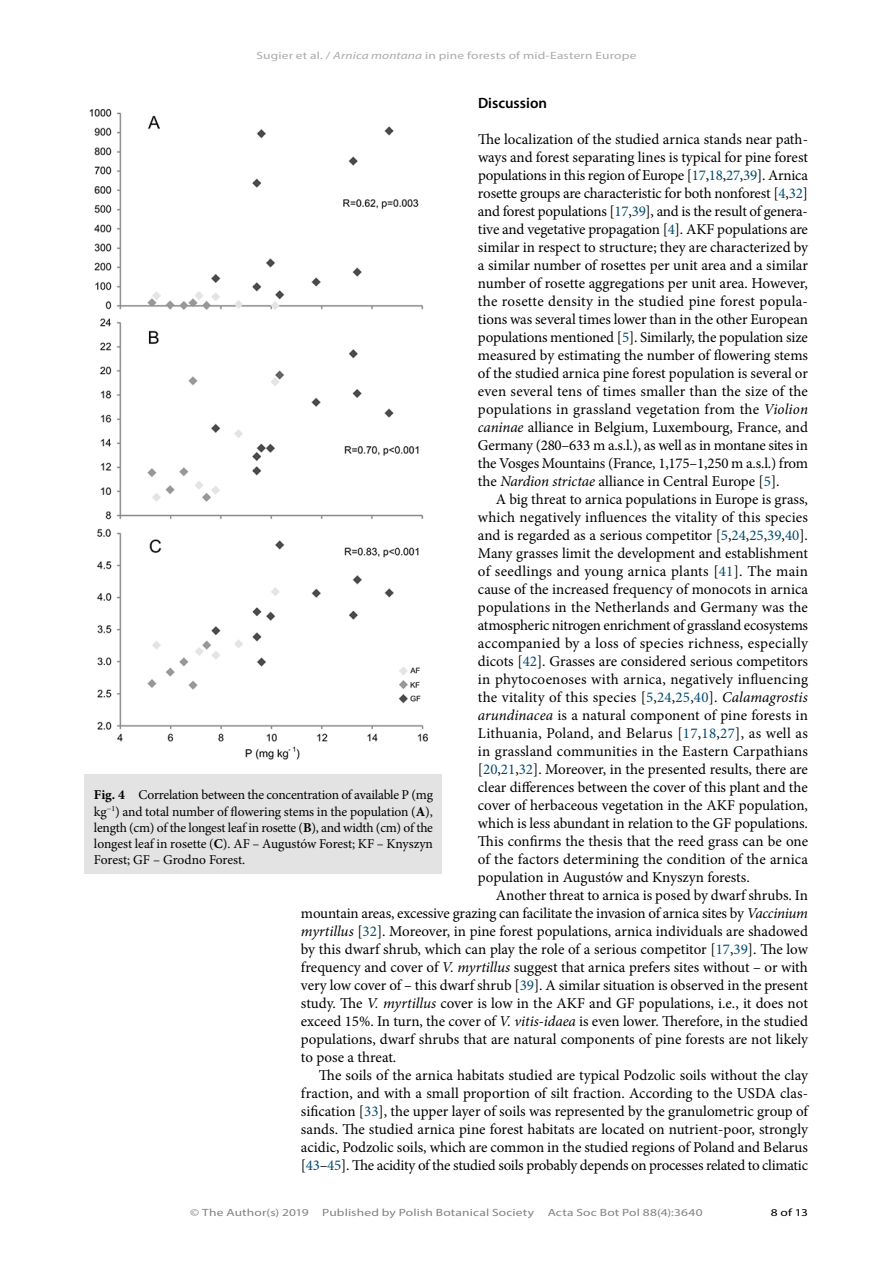
<style>
.page{position:relative;width:893px;height:1263px;background:#fff}
.page>*{position:absolute;margin:0;border:0;box-sizing:border-box;transform-origin:0 0}
.Body_text___first_li{font:15px/18px "Minion Pro";letter-spacing:-.01em;color:#000;text-align:justify}
.Body_text{font:15px/18px "Minion Pro";letter-spacing:-.01em;color:#000;text-align:justify}
.t1{font:600 15px "Myriad Pro";color:#000}
.t2{font:13.5px/16.2px "Minion Pro";letter-spacing:-.005em;color:#000;text-align:justify}
.t3{font:10.5px "Myriad Pro Regular 3";letter-spacing:.015em;color:#828282;scale:1.28 1}
.t4{font:10.5px "Myriad Pro Regular 3";letter-spacing:.015em;color:#aaa;scale:1.28 1}
.t5{font:10.5px "Myriad Pro";color:#000;scale:1.28 1}
.s1{font-family:"Myriad Pro";font-style:italic}
.s2{color:#004b6f}
.s3{font-style:italic}
.s4{font-weight:700}
</style>
<div class="page">
<img style="left:89px;top:109px;width:339px;height:651px">
<div style="left:85px;top:774px;width:357px;height:99px;background:#e2e3e2"></div>
<p class="t4" style="left:256px;top:49px;width:298px">Sugier et al. / <span class="s1">Arnica montana</span> in pine forests of mid-Eastern Europe</p>
<p class="t1" style="left:478px;top:93px;width:71px">Discussion</p>
<p class="Body_text" style="left:478px;top:130px;width:332px">The localization of the studied arnica stands near path&shy;ways and forest separating lines is typical for pine forest populations in this region of Europe [<span class="s2">17</span>,<span class="s2">18</span>,<span class="s2">27</span>,<span class="s2">39</span>]. Arnica rosette groups are characteristic for both nonforest [<span class="s2">4</span>,<span class="s2">32</span>] and forest populations [<span class="s2">17</span>,<span class="s2">39</span>], and is the result of genera&shy;tive and vegetative propagation [<span class="s2">4</span>]. AKF populations are similar in respect to structure; they are characterized by a similar number of rosettes per unit area and a similar number of rosette aggregations per unit area. However, the rosette density in the studied pine forest popula&shy;tions was several times lower than in the other European populations mentioned [<span class="s2">5</span>]. Similarly, the population size measured by estimating the number of flowering stems of the studied arnica pine forest population is several or even several tens of times smaller than the size of the populations in grassland vegetation from the <span class="s3">Violion caninae</span> alliance in Belgium, Luxembourg, France, and Germany (280–633 m a.s.l.), as well as in montane sites in the Vosges Mountains (France, 1,175–1,250 m a.s.l.) from the <span class="s3">Nardion strictae</span> alliance in Central Europe [<span class="s2">5</span>].</p>
<p class="Body_text___first_li" style="left:478px;top:490px;width:332px;text-indent:18px">A big threat to arnica populations in Europe is grass, which negatively influences the vitality of this species and is regarded as a serious competitor [<span class="s2">5</span>,<span class="s2">24</span>,<span class="s2">25</span>,<span class="s2">39</span>,<span class="s2">40</span>].<br>Many grasses limit the development and establishment of seedlings and young arnica plants [<span class="s2">41</span>]. The main cause of the increased frequency of monocots in arnica populations in the Netherlands and Germany was the atmospheric nitrogen enrichment of grassland ecosystems accompanied by a loss of species richness, especially dicots [<span class="s2">42</span>]. Grasses are considered serious competitors in phytocoenoses with arnica, negatively influencing the vitality of this species [<span class="s2">5</span>,<span class="s2">24</span>,<span class="s2">25</span>,<span class="s2">40</span>]. <span class="s3">Calamagrostis arundinacea</span> is a natural component of pine forests in Lithuania, Poland, and Belarus [<span class="s2">17</span>,<span class="s2">18</span>,<span class="s2">27</span>], as well as in grassland communities in the Eastern Carpathians [<span class="s2">20</span>,<span class="s2">21</span>,<span class="s2">32</span>]. Moreover, in the presented results, there are clear differences between the cover of this plant and the cover of herbaceous vegetation in the AKF population, which is less abundant in relation to the GF populations.<br>This confirms the thesis that the reed grass can be one of the factors determining the condition of the arnica population in Augustów and Knyszyn forests.</p>
<p class="Body_text___first_li" style="left:301px;top:886px;width:509px;text-indent:195px">Another threat to arnica is posed by dwarf shrubs. In mountain areas, excessive grazing can facilitate the invasion of arnica sites by <span class="s3">Vaccinium myrtillus</span> [<span class="s2">32</span>]. Moreover, in pine forest populations, arnica individuals are shadowed by this dwarf shrub, which can play the role of a serious competitor [<span class="s2">17</span>,<span class="s2">39</span>]. The low frequency and cover of <span class="s3">V. myrtillus</span> suggest that arnica prefers sites without – or with very low cover of – this dwarf shrub [<span class="s2">39</span>]. A similar situation is observed in the present study. The <span class="s3">V. myrtillus</span> cover is low in the AKF and GF populations, i.e., it does not exceed 15%. In turn, the cover of <span class="s3">V. vitis-idaea</span> is even lower. Therefore, in the studied populations, dwarf shrubs that are natural components of pine forests are not likely to pose a threat.</p>
<p class="Body_text___first_li" style="left:301px;top:1066px;width:509px;text-indent:18px">The soils of the arnica habitats studied are typical Podzolic soils without the clay fraction, and with a small proportion of silt fraction. According to the USDA clas&shy;sification [<span class="s2">33</span>], the upper layer of soils was represented by the granulometric group of sands. The studied arnica pine forest habitats are located on nutrient-poor, strongly acidic, Podzolic soils, which are common in the studied regions of Poland and Belarus [<span class="s2">43</span>–<span class="s2">45</span>]. The acidity of the studied soils probably depends on processes related to climatic</p>
<p class="t2" style="left:94px;top:787px;width:341px"><span class="s4">Fig. 4</span> Correlation between the concentration of available P (mg kg<sup>−1</sup>) and total number of flowering stems in the population (<span class="s4">A</span>), length (cm) of the longest leaf in rosette (<span class="s4">B</span>), and width (cm) of the longest leaf in rosette (<span class="s4">C</span>). AF – Augustów Forest; KF – Knyszyn Forest; GF – Grodno Forest.</p>
<p class="t3" style="left:190px;top:1205px;width:94px">© The Author(s) 2019</p>
<p class="t3" style="left:322px;top:1205px;width:167px">Published by Polish Botanical Society</p>
<p class="t3" style="left:548px;top:1205px;width:123px">Acta Soc Bot Pol 88(4):3640</p>
<p class="t5" style="left:771px;top:1205px;width:31px">8 of 13</p>
</div>
